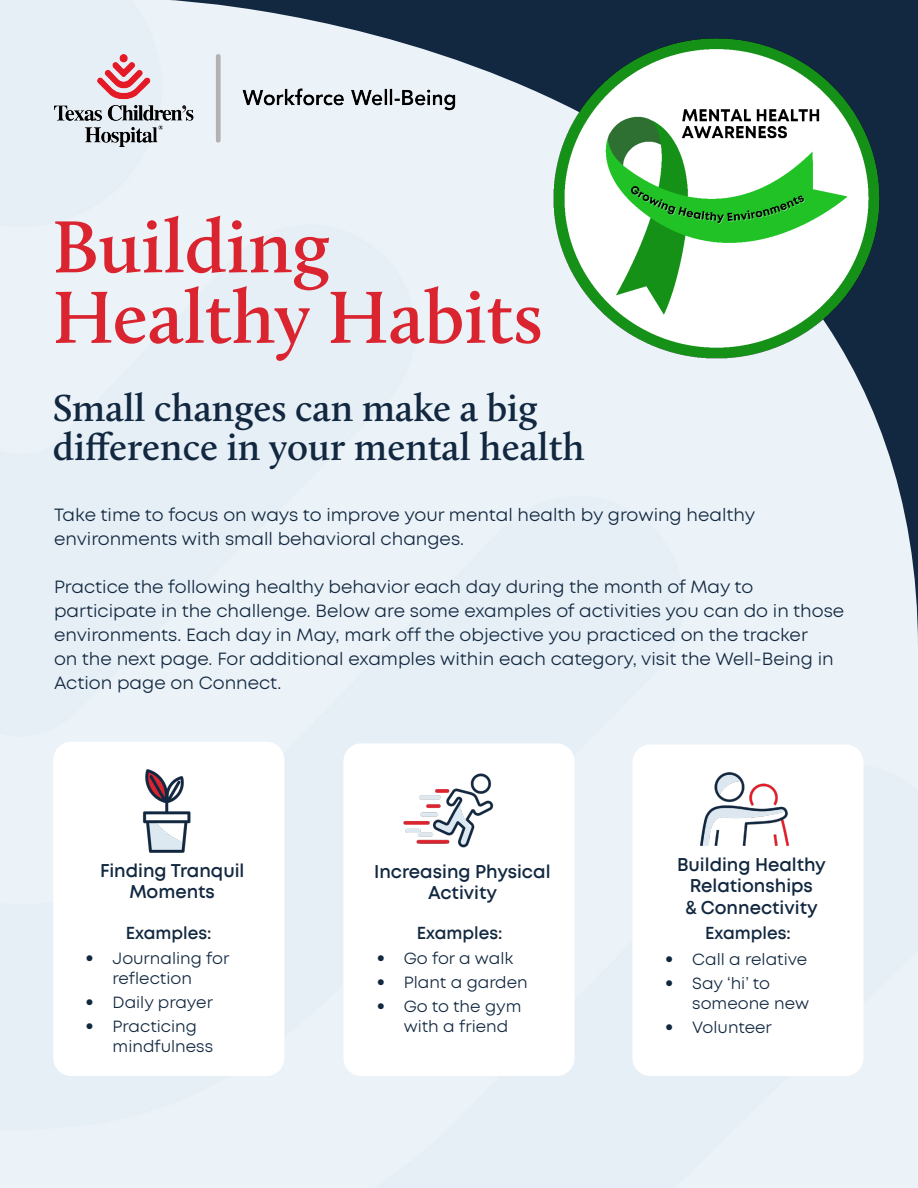
<style>
.page{position:relative;width:918px;height:1188px;background:#fff}
.page>*{position:absolute;margin:0;border:0;box-sizing:border-box;transform-origin:0 0}
.t1{font:600 76.2px "Calluna";color:#da2530}
.t2{font:600 39px/39px "Calluna";color:#122840}
.t3{font:18px/24px "Mont";color:#122840}
.t4{font:600 18px/21.6px "Mont";color:#122840;text-align:center}
.t5{font:600 16.95px "Mont";color:#122840}
.t6{font:16.5px/19.8px "Mont";color:#122840}
.s1{color:#231f20}
.s2{font-family:"Avenir"}
</style>
<div class="page">
<div style="left:0;top:0;width:918px;height:1187px;background:#e8eff6"></div>
<div style="left:53px;top:742px;width:231px;height:334px;background:#fff;border-radius:18px"></div>
<div style="left:343px;top:743px;width:232px;height:333px;background:#fff;border-radius:18px"></div>
<div style="left:632px;top:744px;width:232px;height:332px;background:#fff;border-radius:18px"></div>
<svg style="left:169px;top:0;width:749px;height:649px;background:#ced8e0"></svg>
<img style="left:403px;top:773px;width:91px;height:75px">
<img style="left:142px;top:769px;width:49px;height:84px">
<img style="left:701px;top:772px;width:87px;height:73px">
<img style="left:54px;top:55px;width:403px;height:91px">
<img style="left:544px;top:35px;width:342px;height:335px">
<p class="t1" style="left:52px;top:200px;width:279px">Building</p>
<p class="t1" style="left:52px;top:271px;width:492px">Healthy Habits</p>
<p class="t2" style="left:53px;top:388px;width:534px">Small changes can make a big difference in your mental health</p>
<p class="t3" style="left:54px;top:504px;width:703px">Take time to focus on ways to improve your mental health by growing healthy environments with small behavioral changes.</p>
<p class="t3" style="left:54px;top:576px;width:792px">Practice the following healthy behavior each day during the month of May to participate in the challenge. Below are some examples of activities you can do in those environments. Each day in May, mark off the objective you practiced on the tracker<br>on the next page. For additional examples within each category, visit the Well-Being in Action page on Connect.</p>
<p class="t4" style="left:100px;top:861px;width:146px">Finding Tranquil<br>Moments</p>
<p class="t5" style="left:126px;top:925px;width:87px">Examples<span class="s1">:</span></p>
<p class="t6" style="left:113px;top:949px;width:118px;text-indent:-27px"><span class="s2">•</span> Journaling for reflection</p>
<p class="t6" style="left:86px;top:993px;width:129px"><span class="s2">•</span> Daily prayer</p>
<p class="t6" style="left:113px;top:1017px;width:102px;text-indent:-27px"><span class="s2">•</span> Practicing mindfulness</p>
<p class="t4" style="left:374px;top:862px;width:178px">Increasing Physical<br>Activity</p>
<p class="t4" style="left:677px;top:854px;width:150px">Building Healthy<br>Relationships</p>
<p class="t4" style="left:685px;top:898px;width:134px">&amp; Connectivity</p>
<p class="t5" style="left:417px;top:925px;width:87px">Examples<span class="s1">:</span></p>
<p class="t6" style="left:377px;top:949px;width:138px"><span class="s2">•</span> Go for a walk</p>
<p class="t6" style="left:377px;top:973px;width:153px"><span class="s2">•</span> Plant a garden</p>
<p class="t6" style="left:404px;top:997px;width:119px;text-indent:-27px"><span class="s2">•</span> Go to the gym with a friend</p>
<p class="t5" style="left:705px;top:925px;width:87px">Examples<span class="s1">:</span></p>
<p class="t6" style="left:665px;top:950px;width:144px"><span class="s2">•</span> Call a relative</p>
<p class="t6" style="left:692px;top:974px;width:118px;text-indent:-27px"><span class="s2">•</span> Say ‘hi’ to someone new</p>
<p class="t6" style="left:665px;top:1018px;width:108px"><span class="s2">•</span> Volunteer</p>
</div>
